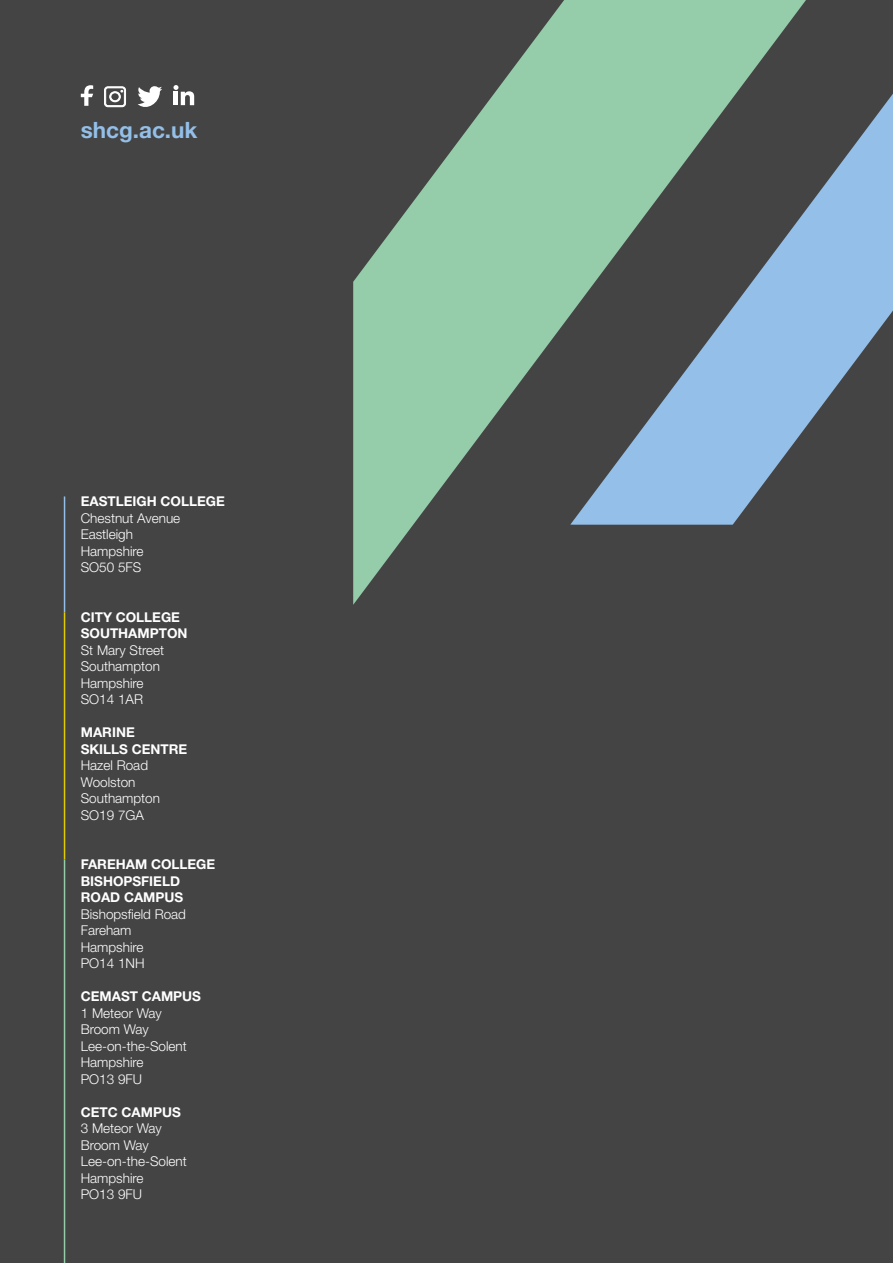
<style>
.page{position:relative;width:893px;height:1263px;background:#454444}
.page>*{position:absolute;margin:0;border:0;box-sizing:border-box;transform-origin:0 0}
.t1{font:700 22.5px "Helvetica Neue LT Pro";color:#93bfe8}
.t2{font:300 13.5px/16.5px "Helvetica Neue LT Pro";color:#fff}
.t3{font:700 13.5px/16.5px "Helvetica Neue LT Pro";color:#fff}
</style>
<div class="page">
<svg style="left:806px;top:94px;width:87px;height:333px;fill:#93bfe8"></svg>
<svg style="left:353px;top:0;width:453px;height:605px"></svg>
<svg style="left:81px;top:85px;width:12px;height:21px"></svg>
<svg style="left:104px;top:86px;width:22px;height:21px"></svg>
<svg style="left:138px;top:86px;width:24px;height:21px"></svg>
<svg style="left:173px;top:85px;width:21px;height:20px"></svg>
<hr style="left:64px;top:496px;width:1px;height:116px;background:#93bfe8">
<hr style="left:64px;top:612px;width:1px;height:247px;background:#e1cc00">
<hr style="left:64px;top:859px;width:1px;height:404px;background:#95ccaa">
<h1 class="t1" style="left:81px;top:116px;width:118px">shcg.ac.uk</h1>
<p class="t3" style="left:81px;top:493px;width:146px">EASTLEIGH COLLEGE</p>
<p class="t2" style="left:81px;top:509px;width:101px">Chestnut Avenue<br>Eastleigh<br>Hampshire<br>SO50 5FS</p>
<p class="t3" style="left:81px;top:608px;width:108px">CITY COLLEGE<br>SOUTHAMPTON</p>
<p class="t2" style="left:81px;top:641px;width:85px">St Mary Street<br>Southampton<br>Hampshire<br>SO14 1AR</p>
<p class="t3" style="left:81px;top:724px;width:108px">MARINE<br>SKILLS CENTRE</p>
<p class="t2" style="left:81px;top:757px;width:81px">Hazel Road<br>Woolston<br>Southampton<br>SO19 7GA</p>
<p class="t3" style="left:81px;top:856px;width:136px">FAREHAM COLLEGE<br>BISHOPSFIELD<br>ROAD CAMPUS</p>
<p class="t2" style="left:81px;top:905px;width:107px">Bishopsfield Road<br>Fareham<br>Hampshire<br>PO14 1NH</p>
<p class="t3" style="left:81px;top:988px;width:122px">CEMAST CAMPUS</p>
<p class="t2" style="left:81px;top:1004px;width:108px">1 Meteor Way<br>Broom Way<br>Lee-on-the-Solent<br>Hampshire<br>PO13 9FU</p>
<p class="t3" style="left:81px;top:1103px;width:102px">CETC CAMPUS</p>
<p class="t2" style="left:81px;top:1120px;width:108px">3 Meteor Way<br>Broom Way<br>Lee-on-the-Solent<br>Hampshire<br>PO13 9FU</p>
</div>
